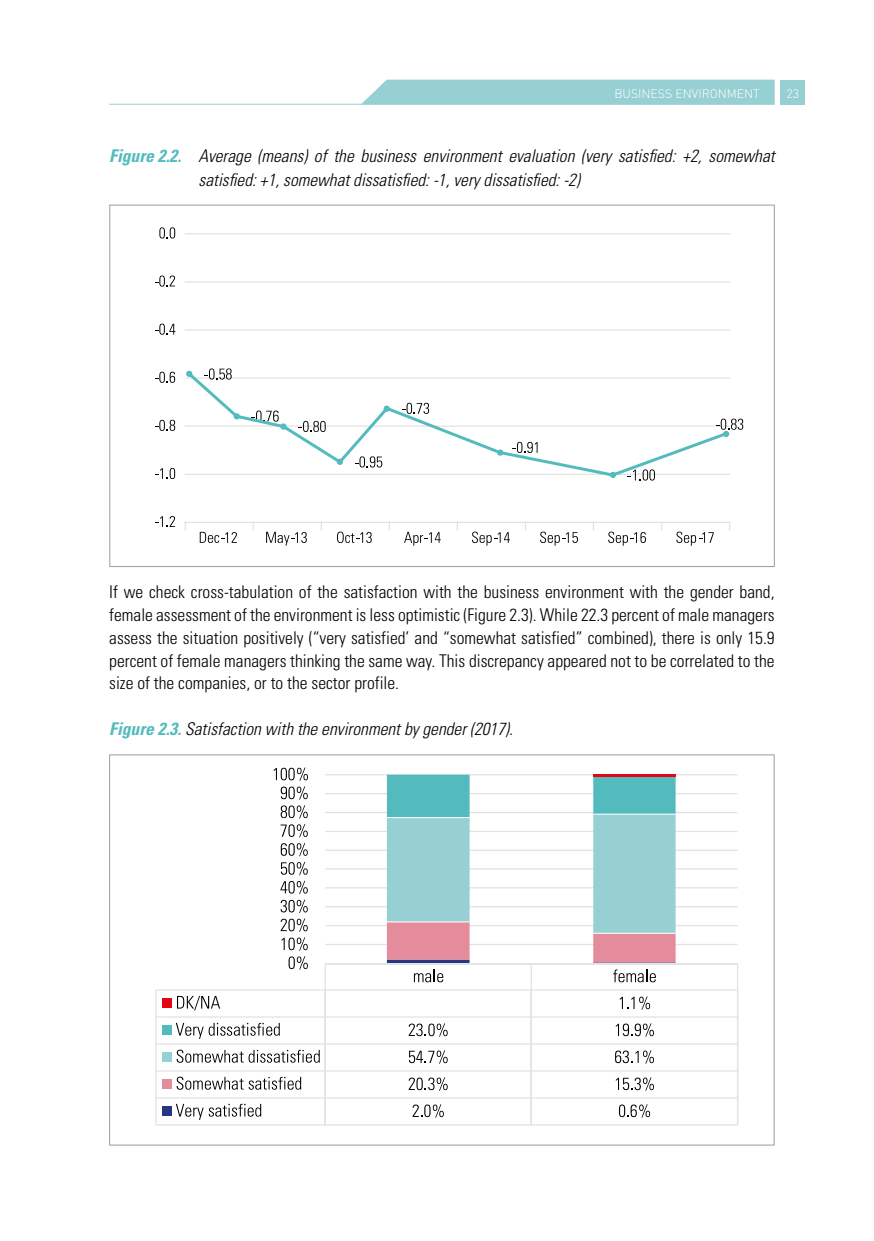
<style>
.page{position:relative;width:874px;height:1241px;background:#fff}
.page>*{position:absolute;margin:0;border:0;box-sizing:border-box;transform-origin:0 0}
.t1{font:300 condensed 17.5px/22.8px "Univers";color:#000;text-align:justify}
.t2{font:italic 300 condensed 17.5px/24.5px "Univers LT Std";color:#000}
.t3{font:300 12.25px "DIN Pro";color:#fff}
.s1{font-weight:700;color:#53bbbe}
</style>
<div class="page">
<div style="left:779px;top:80px;width:25px;height:24px;background:#97d0d2"></div>
<div style="left:360px;top:80px;width:414px;height:24px;background:#97d0d2"></div>
<hr style="left:109px;top:104px;width:665px;height:1px;background:#97d0d2">
<hr style="left:185px;top:233px;width:544px;height:1px;background:#e3e3e3">
<hr style="left:185px;top:281px;width:544px;height:1px;background:#e3e3e3">
<hr style="left:185px;top:329px;width:544px;height:1px;background:#e3e3e3">
<hr style="left:185px;top:521px;width:544px;height:2px;background:#e3e3e3">
<svg style="left:209px;top:368px;width:22px;height:2px"></svg>
<svg style="left:634px;top:478px;width:20px;height:2px"></svg>
<svg style="left:729px;top:418px;width:13px;height:11px"></svg>
<svg style="left:155px;top:516px;width:20px;height:11px"></svg>
<svg style="left:155px;top:468px;width:20px;height:11px"></svg>
<svg style="left:155px;top:420px;width:20px;height:11px"></svg>
<svg style="left:155px;top:371px;width:20px;height:12px"></svg>
<svg style="left:155px;top:323px;width:20px;height:12px"></svg>
<svg style="left:155px;top:275px;width:20px;height:11px"></svg>
<svg style="left:185px;top:370px;width:544px;height:108px"></svg>
<div style="left:186px;top:370px;width:6px;height:7px;background:#53bbbe;border-radius:50%"></div>
<div style="left:233px;top:413px;width:7px;height:6px;background:#53bbbe;border-radius:50%"></div>
<svg style="left:251px;top:410px;width:35px;height:19px"></svg>
<div style="left:336px;top:458px;width:7px;height:7px;background:#53bbbe;border-radius:50%"></div>
<div style="left:383px;top:405px;width:6px;height:7px;background:#53bbbe;border-radius:50%"></div>
<svg style="left:497px;top:449px;width:6px;height:6px"></svg>
<svg style="left:609px;top:472px;width:6px;height:6px"></svg>
<div style="left:722px;top:431px;width:7px;height:6px;background:#53bbbe;border-radius:50%"></div>
<svg style="left:159px;top:227px;width:16px;height:11px"></svg>
<svg style="left:184px;top:521px;width:2px;height:9px"></svg>
<svg style="left:252px;top:521px;width:2px;height:9px"></svg>
<svg style="left:200px;top:531px;width:37px;height:12px"></svg>
<svg style="left:266px;top:531px;width:40px;height:14px"></svg>
<svg style="left:337px;top:531px;width:34px;height:12px"></svg>
<svg style="left:404px;top:531px;width:36px;height:14px"></svg>
<svg style="left:472px;top:531px;width:37px;height:14px"></svg>
<svg style="left:540px;top:531px;width:37px;height:14px"></svg>
<svg style="left:608px;top:531px;width:37px;height:14px"></svg>
<svg style="left:676px;top:531px;width:37px;height:14px"></svg>
<svg style="left:512px;top:442px;width:25px;height:11px"></svg>
<hr style="left:325px;top:774px;width:412px;height:1px;background:#e3e3e3">
<hr style="left:325px;top:792px;width:412px;height:2px;background:#e3e3e3">
<hr style="left:325px;top:811px;width:412px;height:2px;background:#e3e3e3">
<hr style="left:325px;top:830px;width:412px;height:2px;background:#e3e3e3">
<hr style="left:325px;top:849px;width:412px;height:1px;background:#e3e3e3">
<hr style="left:325px;top:868px;width:412px;height:1px;background:#e3e3e3">
<hr style="left:325px;top:887px;width:412px;height:1px;background:#e3e3e3">
<hr style="left:325px;top:905px;width:412px;height:2px;background:#e3e3e3">
<hr style="left:325px;top:924px;width:412px;height:2px;background:#e3e3e3">
<hr style="left:325px;top:943px;width:412px;height:2px;background:#e3e3e3">
<hr style="left:325px;top:963px;width:412px;height:1px;background:#e3e3e3">
<hr style="left:324px;top:963px;width:2px;height:27px;background:#e3e3e3">
<hr style="left:324px;top:989px;width:2px;height:27px;background:#e3e3e3">
<hr style="left:156px;top:989px;width:581px;height:1px;background:#e3e3e3">
<div style="left:162px;top:998px;width:9px;height:9px;background:#e30613"></div>
<svg style="left:177px;top:995px;width:43px;height:15px"></svg>
<hr style="left:324px;top:1016px;width:2px;height:27px;background:#e3e3e3">
<hr style="left:156px;top:1016px;width:581px;height:1px;background:#e3e3e3">
<div style="left:162px;top:1025px;width:9px;height:9px;background:#53bbbe"></div>
<svg style="left:176px;top:1022px;width:104px;height:16px"></svg>
<hr style="left:324px;top:1043px;width:2px;height:27px;background:#e3e3e3">
<hr style="left:156px;top:1043px;width:581px;height:1px;background:#e3e3e3">
<div style="left:162px;top:1052px;width:9px;height:9px;background:#97d0d2"></div>
<svg style="left:176px;top:1049px;width:143px;height:13px"></svg>
<hr style="left:324px;top:1070px;width:2px;height:27px;background:#e3e3e3">
<hr style="left:156px;top:1070px;width:581px;height:1px;background:#e3e3e3">
<div style="left:162px;top:1079px;width:9px;height:9px;background:#e48b9c"></div>
<svg style="left:176px;top:1076px;width:125px;height:13px"></svg>
<hr style="left:324px;top:1097px;width:2px;height:27px;background:#e3e3e3">
<hr style="left:156px;top:1124px;width:581px;height:1px;background:#e3e3e3">
<svg style="left:155px;top:990px;width:1px;height:134px"></svg>
<hr style="left:156px;top:1097px;width:581px;height:1px;background:#e3e3e3">
<div style="left:162px;top:1106px;width:9px;height:9px;background:#283583"></div>
<svg style="left:176px;top:1103px;width:85px;height:16px"></svg>
<svg style="left:386px;top:774px;width:289px;height:350px"></svg>
<svg style="left:288px;top:956px;width:20px;height:13px"></svg>
<svg style="left:281px;top:937px;width:26px;height:13px"></svg>
<svg style="left:280px;top:918px;width:27px;height:13px"></svg>
<svg style="left:280px;top:899px;width:27px;height:13px"></svg>
<svg style="left:280px;top:824px;width:27px;height:69px"></svg>
<svg style="left:280px;top:805px;width:27px;height:13px"></svg>
<svg style="left:280px;top:786px;width:27px;height:13px"></svg>
<svg style="left:273px;top:767px;width:35px;height:13px"></svg>
<hr style="left:593px;top:813px;width:82px;height:1px;background:#fff">
<hr style="left:386px;top:816px;width:83px;height:2px;background:#fff">
<hr style="left:593px;top:932px;width:82px;height:1px;background:#fff">
<hr style="left:386px;top:921px;width:83px;height:1px;background:#fff">
<p class="t3" style="left:614px;top:84px;width:147px">BUSINESS ENVIRONMENT</p>
<p class="t3" style="left:786px;top:84px;width:14px">23</p>
<p class="t2" style="left:198px;top:143px;width:577px;text-indent:-89px"><span class="s1">Figure 2.2.</span> Average (means) of the business environment evaluation (very satisfied: +2, somewhat satisfied: +1, somewhat dissatisfied: -1, very dissatisfied: -2)</p>
<p class="t1" style="left:109px;top:580px;width:666px">If we check cross-tabulation of the satisfaction with the business environment with the gender band, female assessment of the environment is less optimistic (Figure 2.3). While 22.3 percent of male managers assess the situation positively (“very satisfied’ and “somewhat satisfied” combined), there is only 15.9 percent of female managers thinking the same way. This discrepancy appeared not to be correlated to the size of the companies, or to the sector profile.</p>
<p class="t2" style="left:109px;top:716px;width:405px"><span class="s1">Figure 2.3.</span> Satisfaction with the environment by gender (2017).</p>
</div>
